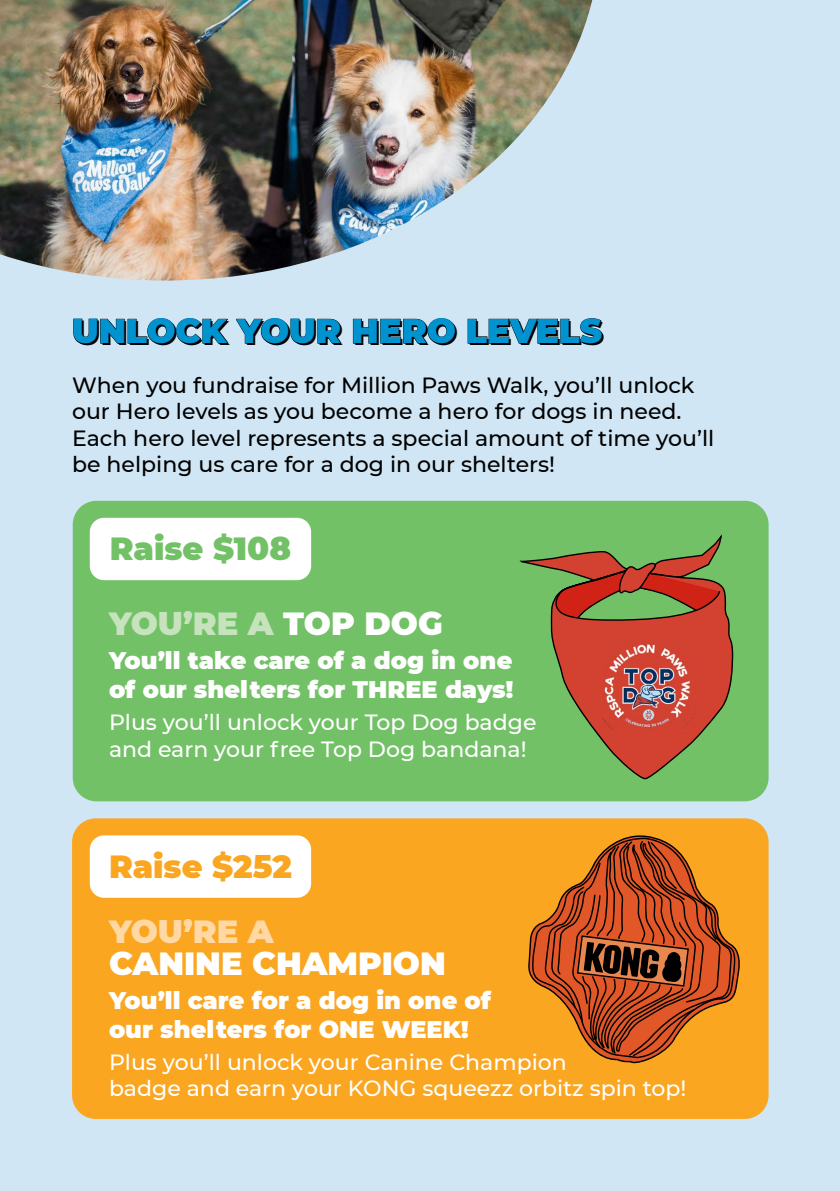
<style>
.page{position:relative;width:840px;height:1191px;background:#fff}
.page>*{position:absolute;margin:0;border:0;box-sizing:border-box;transform-origin:0 0}
.t1{font:900 34px "Montserrat";color:#000}
.t2{font:900 32px "Montserrat";color:#fff}
.t3{font:900 32px "Montserrat";color:#c6e3bd}
.t4{font:900 32px "Montserrat";color:#73c167}
.t5{font:900 32px "Montserrat";color:#faa621}
.t6{font:900 32px "Montserrat";color:#ffd8a3}
.t7{font:900 24px/28.8px "Montserrat";color:#fff}
.t8{font:500 22px/26.4px "Montserrat";color:#000}
.t9{font:500 22px/26.4px "Montserrat";color:#fff}
.s1{color:#fff}
</style>
<div class="page">
<div style="left:0;top:0;width:839px;height:1191px;background:#d0e6f4"></div>
<div style="left:73px;top:501px;width:695px;height:300px;background:#73c167;border-radius:24px"></div>
<div style="left:72px;top:818px;width:696px;height:301px;background:#faa621;border-radius:24px"></div>
<div style="left:90px;top:518px;width:221px;height:62px;background:#fff;border-radius:14px"></div>
<div style="left:90px;top:835px;width:221px;height:62px;background:#fff;border-radius:14px"></div>
<svg style="left:608px;top:949px;width:131px;height:115px"></svg>
<svg style="left:528px;top:921px;width:208px;height:138px"></svg>
<svg style="left:544px;top:835px;width:188px;height:223px"></svg>
<svg style="left:519px;top:534px;width:213px;height:245px"></svg>
<img style="left:601px;top:636px;width:93px;height:93px">
<hr style="left:839px;top:0;width:1px;height:1191px;background:#d0e6f4">
<img style="left:0;top:0;width:592px;height:280px">
<h1 class="t1" style="left:74px;top:307px;width:531px">UNLOCK YOUR HERO LEVELS</h1>
<p class="t8" style="left:72px;top:371px;width:643px">When you fundraise for Million Paws Walk, you’ll unlock our Hero levels as you become a hero for dogs in need.<br>Each hero level represents a special amount of time you’ll be helping us care for a dog in our shelters!</p>
<h2 class="t4" style="left:110px;top:525px;width:183px">Raise $108</h2>
<h2 class="t3" style="left:109px;top:599px;width:335px">YOU’RE A <span class="s1">TOP DOG</span></h2>
<p class="t7" style="left:109px;top:645px;width:405px">You’ll take care of a dog in one of our shelters for THREE days!</p>
<p class="t9" style="left:109px;top:708px;width:429px">Plus you’ll unlock your Top Dog badge and earn your free Top Dog bandana!</p>
<h2 class="t5" style="left:109px;top:842px;width:184px">Raise $252</h2>
<h2 class="t6" style="left:109px;top:907px;width:166px">YOU’RE A</h2>
<h2 class="t2" style="left:109px;top:939px;width:338px">CANINE CHAMPION</h2>
<p class="t7" style="left:109px;top:984px;width:383px">You’ll care for a dog in one of our shelters for ONE WEEK!</p>
<p class="t9" style="left:109px;top:1048px;width:578px">Plus you’ll unlock your Canine Champion<br>badge and earn your KONG squeezz orbitz spin top!</p>
</div>
